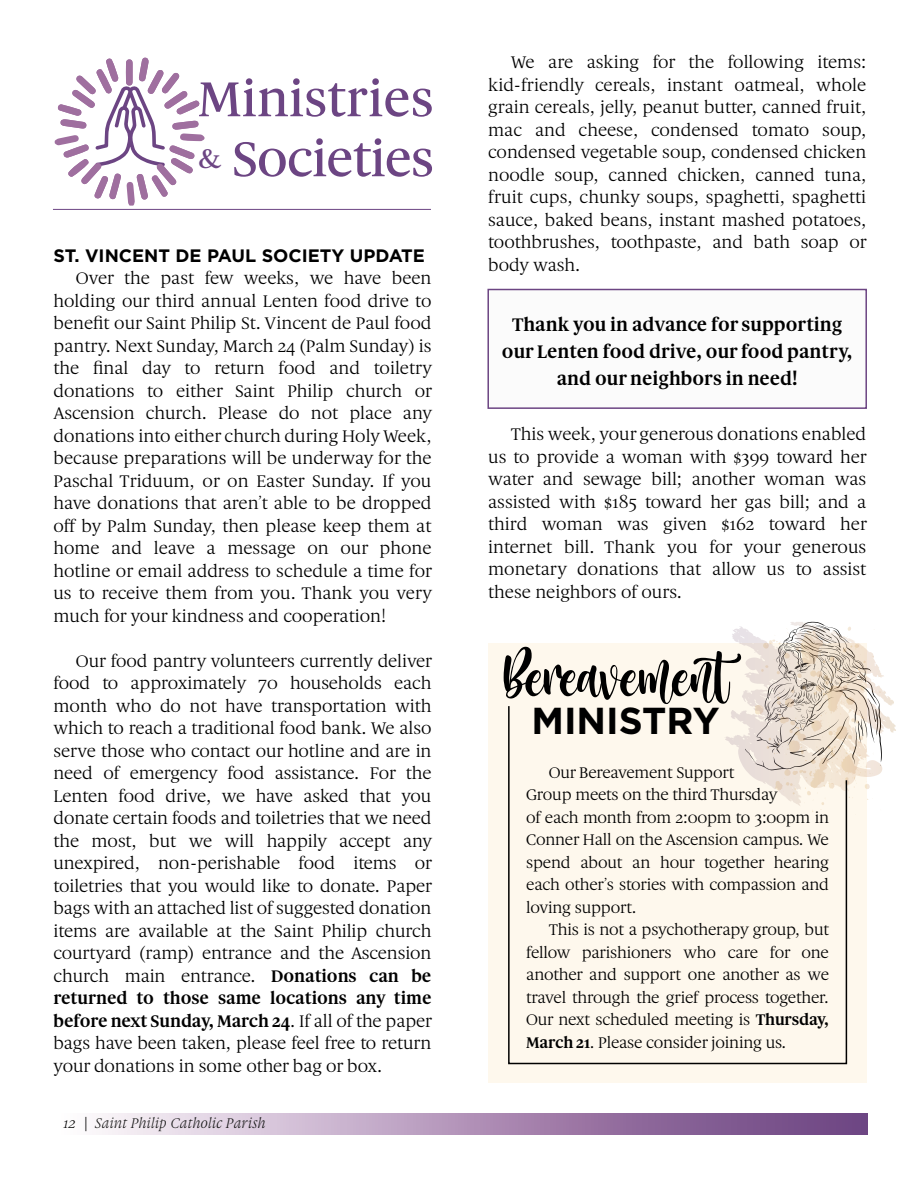
<style>
.page{position:relative;width:918px;height:1188px;background:#fff}
.page>*{position:absolute;margin:0;border:0;box-sizing:border-box;transform-origin:0 0}
.t1{font:55.95px "Melody Christmas";letter-spacing:.02em;color:#000}
.t2{font:500 52.5px/60px "Gauthier FY";color:#6c4583}
.t3{font:700 37.5px "Gotham";color:#000}
.t4{font:700 19.5px/27px "Gauthier FY";color:#000;text-align:center}
.t5{font:18px/22.5px "Gauthier FY";color:#000;text-align:justify}
.t6{font:700 18px "Gotham";color:#000}
.t7{font:16.5px/22.5px "Gauthier FY";letter-spacing:-.015em;color:#000}
.t8{font:italic 15px "Gauthier FY";color:#141414}
.s1{font-weight:700}
.s2{color:#000}
.s3{font-style:normal;color:#000}
</style>
<div class="page">
<div style="left:487px;top:289px;width:380px;height:120px;background:#fbfbfb;border:2px solid #6c4583"></div>
<div style="left:57px;top:1113px;width:810px;height:22px;background:linear-gradient(to right,#fff9fd,#67387a)"></div>
<hr style="left:53px;top:209px;width:378px;height:1px;background:#6c4583">
<svg style="left:55px;top:57px;width:149px;height:149px"></svg>
<div style="left:488px;top:644px;width:378px;height:439px;background:#fef8ed"></div>
<svg style="left:745px;top:622px;width:138px;height:194px"></svg>
<svg style="left:508px;top:705px;width:340px;height:360px"></svg>
<h2 class="t2" style="left:198px;top:69px;width:237px">Ministries <sup>&amp;</sup> Societies</h2>
<p class="t6" style="left:53px;top:243px;width:373px">ST. VINCENT DE PAUL SOCIETY UPDATE</p>
<p class="t5" style="left:53px;top:267px;width:380px;text-indent:22px">Over the past few weeks, we have been holding our third annual Lenten food drive to benefit our Saint Philip St. Vincent de Paul food pantry. Next Sunday, March 24 (Palm Sunday) is the final day to return food and toiletry donations to either Saint Philip church or Ascension church. Please do not place any donations into either church during Holy Week, because preparations will be underway for the Paschal Triduum, or on Easter Sunday. If you have donations that aren’t able to be dropped off by Palm Sunday, then please keep them at home and leave a message on our phone hotline or email address to schedule a time for us to receive them from you. Thank you very much for your kindness and cooperation!</p>
<p class="t5" style="left:53px;top:649px;width:380px;text-indent:22px">Our food pantry volunteers currently deliver food to approximately 70 households each month who do not have transportation with which to reach a traditional food bank. We also serve those who contact our hotline and are in need of emergency food assistance. For the Lenten food drive, we have asked that you donate certain foods and toiletries that we need the most, but we will happily accept any unexpired, non-perishable food items or toiletries that you would like to donate. Paper bags with an attached list of suggested donation items are available at the Saint Philip church courtyard (ramp) entrance and the Ascension church main entrance. <span class="s1">Donations can be returned to those same locations any time before next Sunday, March 24</span>. If all of the paper bags have been taken, please feel free to return your donations in some other bag or box.</p>
<p class="t8" style="left:64px;top:1114px;width:204px"><span class="s2">12</span> <span class="s3">|</span> Saint Philip Catholic Parish</p>
<p class="t5" style="left:488px;top:51px;width:380px;text-indent:22px">We are asking for the following items: kid-friendly cereals, instant oatmeal, whole grain cereals, jelly, peanut butter, canned fruit, mac and cheese, condensed tomato soup, condensed vegetable soup, condensed chicken noodle soup, canned chicken, canned tuna, fruit cups, chunky soups, spaghetti, spaghetti sauce, baked beans, instant mashed potatoes, toothbrushes, toothpaste, and bath soap or body wash.</p>
<p class="t4" style="left:502px;top:311px;width:352px">Thank you in advance for supporting our Lenten food drive, our food pantry, and our neighbors in need!</p>
<p class="t5" style="left:488px;top:423px;width:380px;text-indent:22px">This week, your generous donations enabled us to provide a woman with $399 toward her water and sewage bill; another woman was assisted with $185 toward her gas bill; and a third woman was given $162 toward her internet bill. Thank you for your generous monetary donations that allow us to assist these neighbors of ours.</p>
<h1 class="t1" style="left:504px;top:646px;width:261px">Bereavement</h1>
<h3 class="t3" style="left:531px;top:696px;width:190px">MINISTRY</h3>
<p class="t7" style="left:526px;top:761px;width:304px;text-indent:23px">Our Bereavement Support<br>Group meets on the third Thursday<br>of each month from 2:00pm to 3:00pm in<br>Conner Hall on the Ascension campus. We spend about an hour together hearing each other’s stories with compassion and loving support.</p>
<p class="t7" style="left:526px;top:918px;width:304px;text-align:justify;text-indent:23px">This is not a psychotherapy group, but fellow parishioners who care for one another and support one another as we travel through the grief process together.<br>Our next scheduled meeting is <span class="s1">Thursday, March 21</span>. Please consider joining us.</p>
</div>
